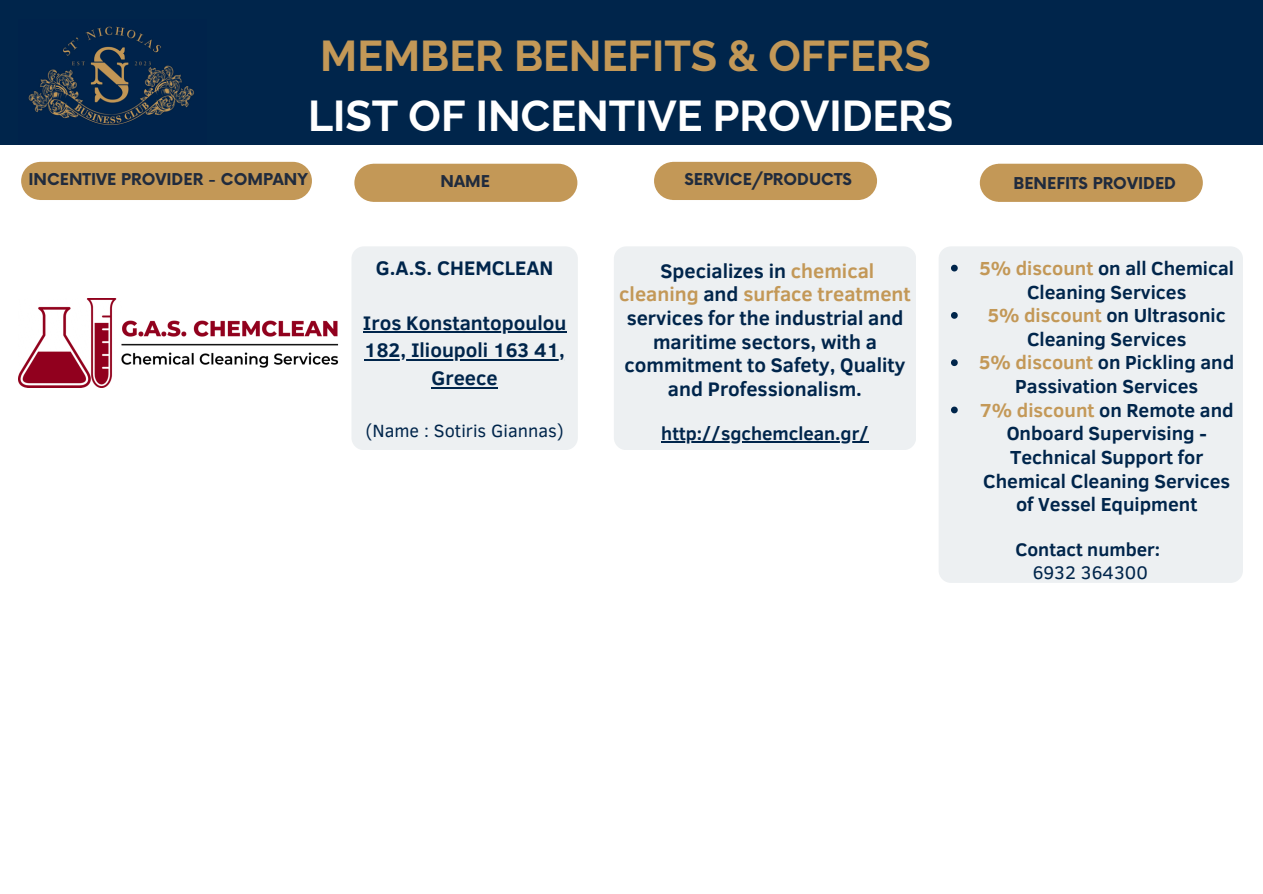
<style>
.page{position:relative;width:1263px;height:894px;background:#fff}
.page>*{position:absolute;margin:0;border:0;box-sizing:border-box;transform-origin:0 0}
.t1{font:700 42.9px/60px "Raleway";color:#fff}
.t2{font:700 20.1px/23.7px "Clear Sans";color:#00254b;text-align:center}
.t3{font:700 19.35px/23.7px "Clear Sans";color:#00254b;text-align:center}
.t4{font:700 18.6px/22.5px "Clear Sans";color:#00254b;text-align:center}
.t5{font:18.15px "Clear Sans";color:#00254b}
.t6{font:700 15.9px "Now";color:#202b3d}
.s1{color:#c39857}
.s2{color:#c49958}
.s3{font-weight:400}
</style>
<div class="page">
<div style="left:0;top:0;width:1263px;height:144px;background:#00254b"></div>
<img style="left:28px;top:26px;width:166px;height:99px">
<div style="left:351px;top:246px;width:227px;height:204px;background:#edf0f2;border-radius:12px"></div>
<div style="left:614px;top:246px;width:302px;height:204px;background:#edf0f2;border-radius:12px"></div>
<hr style="left:363px;top:331px;width:203px;height:2px;background:#00254b">
<hr style="left:364px;top:359px;width:201px;height:1px;background:#00254b">
<hr style="left:432px;top:386px;width:66px;height:2px;background:#00254b">
<hr style="left:661px;top:441px;width:208px;height:1px;background:#00254b">
<div style="left:939px;top:246px;width:304px;height:336px;background:#edf0f2;border-radius:12px"></div>
<svg style="left:951px;top:265px;width:7px;height:6px"></svg>
<svg style="left:951px;top:312px;width:7px;height:7px"></svg>
<svg style="left:951px;top:359px;width:7px;height:7px"></svg>
<svg style="left:951px;top:406px;width:7px;height:7px"></svg>
<img style="left:18px;top:298px;width:321px;height:89px">
<div style="left:21px;top:162px;width:291px;height:38px;background:#c39857;border-radius:19px"></div>
<div style="left:354px;top:164px;width:223px;height:38px;background:#c39857;border-radius:19px"></div>
<div style="left:654px;top:162px;width:223px;height:38px;background:#c39857;border-radius:19px"></div>
<div style="left:980px;top:164px;width:223px;height:38px;background:#c39857;border-radius:19px"></div>
<p class="t1" style="left:308px;top:26px;width:646px"><span class="s1">MEMBER BENEFITS &amp; OFFERS<br></span>LIST OF INCENTIVE PROVIDERS</p>
<h3 class="t6" style="left:28px;top:171px;width:281px">INCENTIVE PROVIDER - COMPANY</h3>
<h3 class="t6" style="left:441px;top:172px;width:51px">NAME</h3>
<p class="t6" style="left:684px;top:171px;width:169px">SERVICE/PRODUCTS</p>
<p class="t6" style="left:1013px;top:174px;width:164px">BENEFITS PROVIDED</p>
<p class="t2" style="left:376px;top:255px;width:179px">G.A.S. CHEMCLEAN</p>
<h1 class="t2" style="left:363px;top:310px;width:205px">Iros Konstantopoulou</h1>
<p class="t2" style="left:364px;top:335px;width:202px;line-height:27.6px">182, Ilioupoli 163 41,<br>Greece</p>
<p class="t5" style="left:365px;top:417px;width:200px">(Name : Sotiris Giannas)</p>
<p class="t2" style="left:619px;top:258px;width:293px">Specializes in <span class="s1">chemical cleaning</span> and <span class="s1">surface treatment </span>services for the industrial and maritime sectors, with a commitment to Safety, Quality and Professionalism.</p>
<p class="t4" style="left:661px;top:421px;width:209px">http://sgchemclean.gr/</p>
<p class="t3" style="left:979px;top:255px;width:256px"><span class="s1">5% discount</span> on all Chemical<br>Cleaning Services</p>
<p class="t3" style="left:988px;top:302px;width:240px"><span class="s1">5% discount</span> on Ultrasonic<br>Cleaning Services</p>
<h2 class="t3" style="left:979px;top:350px;width:257px"><span class="s1">5% discount</span> on Pickling and<br>Passivation Services</h2>
<h3 class="t3" style="left:980px;top:397px;width:255px"><span class="s2">7% discount</span> on Remote and<br>Onboard Supervising -<br>Technical Support for<br>Chemical Cleaning Services of Vessel Equipment</h3>
<h5 class="t4" style="left:1015px;top:537px;width:146px">Contact number:<br><span class="s3">6932 364300</span></h5>
</div>
